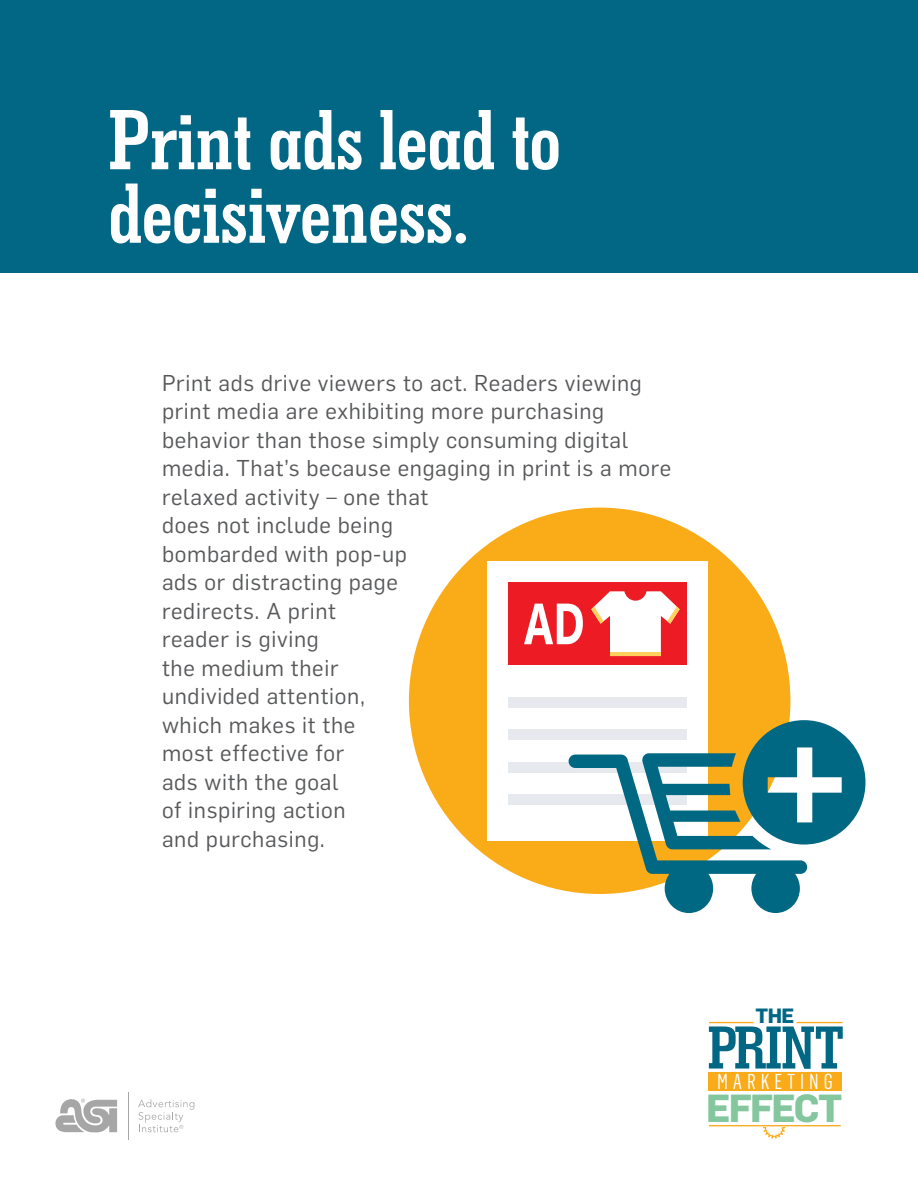
<style>
.page{position:relative;width:918px;height:1188px;background:#fff}
.page>*{position:absolute;margin:0;border:0;box-sizing:border-box;transform-origin:0 0}
.t1{font:700 condensed 87px/73.5px "Geometric Slab 703 BT";letter-spacing:-.01em;color:#fff}
.t2{font:700 condensed 61.8px "Geometric Slab 703 BT";letter-spacing:-.02em;color:#016784}
.t3{font:700 38.4px "Flama";letter-spacing:-.05em;color:#84c69e}
.t4{font:22.5px/28.5px "Flama";letter-spacing:.03em;color:#57585a}
.t5{font:21.15px "Flama Condensed";letter-spacing:.23em;color:#fff}
.t6{font:700 20.25px "Flama";color:#016784}
</style>
<div class="page">
<div style="left:0;top:0;width:918px;height:272px;background:#016784"></div>
<svg style="left:55px;top:1098px;width:62px;height:35px"></svg>
<svg style="left:138px;top:1099px;width:56px;height:33px"></svg>
<hr style="left:128px;top:1092px;width:1px;height:48px;background:#231f20">
<div style="left:709px;top:1072px;width:133px;height:19px;background:#faab1a"></div>
<hr style="left:709px;top:1022px;width:44px;height:1px;background:#faab1a">
<hr style="left:709px;top:1125px;width:132px;height:1px;background:#faab1a">
<hr style="left:797px;top:1022px;width:46px;height:1px;background:#faab1a">
<svg style="left:763px;top:1127px;width:22px;height:12px"></svg>
<div style="left:409px;top:508px;width:381px;height:386px;background:#faab18;border-radius:50%"></div>
<div style="left:487px;top:562px;width:220px;height:279px;background:#fff"></div>
<div style="left:508px;top:582px;width:178px;height:82px;background:#ed1c24"></div>
<div style="left:508px;top:697px;width:178px;height:11px;background:#e6e9ee"></div>
<div style="left:508px;top:729px;width:178px;height:11px;background:#e6e9ee"></div>
<div style="left:508px;top:762px;width:178px;height:10px;background:#e6e9ee"></div>
<div style="left:508px;top:794px;width:178px;height:11px;background:#e6e9ee"></div>
<svg style="left:524px;top:604px;width:59px;height:40px"></svg>
<svg style="left:591px;top:591px;width:89px;height:65px"></svg>
<svg style="left:569px;top:720px;width:296px;height:193px"></svg>
<p class="t1" style="left:108px;top:101px;width:454px">Print ads lead to decisiveness.</p>
<p class="t4" style="left:162px;top:367px;width:511px">Print ads drive viewers to act. Readers viewing print media are exhibiting more purchasing behavior than those simply consuming digital media. That’s because engaging in print is a more relaxed activity – one that<br>does not include being<br>bombarded with pop-up<br>ads or distracting page<br>redirects. A print<br>reader is giving<br>the medium their<br>undivided attention,<br>which makes it the<br>most effective for<br>ads with the goal<br>of inspiring action<br>and purchasing.</p>
<p class="t6" style="left:756px;top:1002px;width:40px">THE</p>
<p class="t2" style="left:707px;top:1009px;width:138px">PRINT</p>
<p class="t5" style="left:717px;top:1068px;width:117px">MARKETING</p>
<p class="t3" style="left:706px;top:1080px;width:138px">EFFECT</p>
</div>
